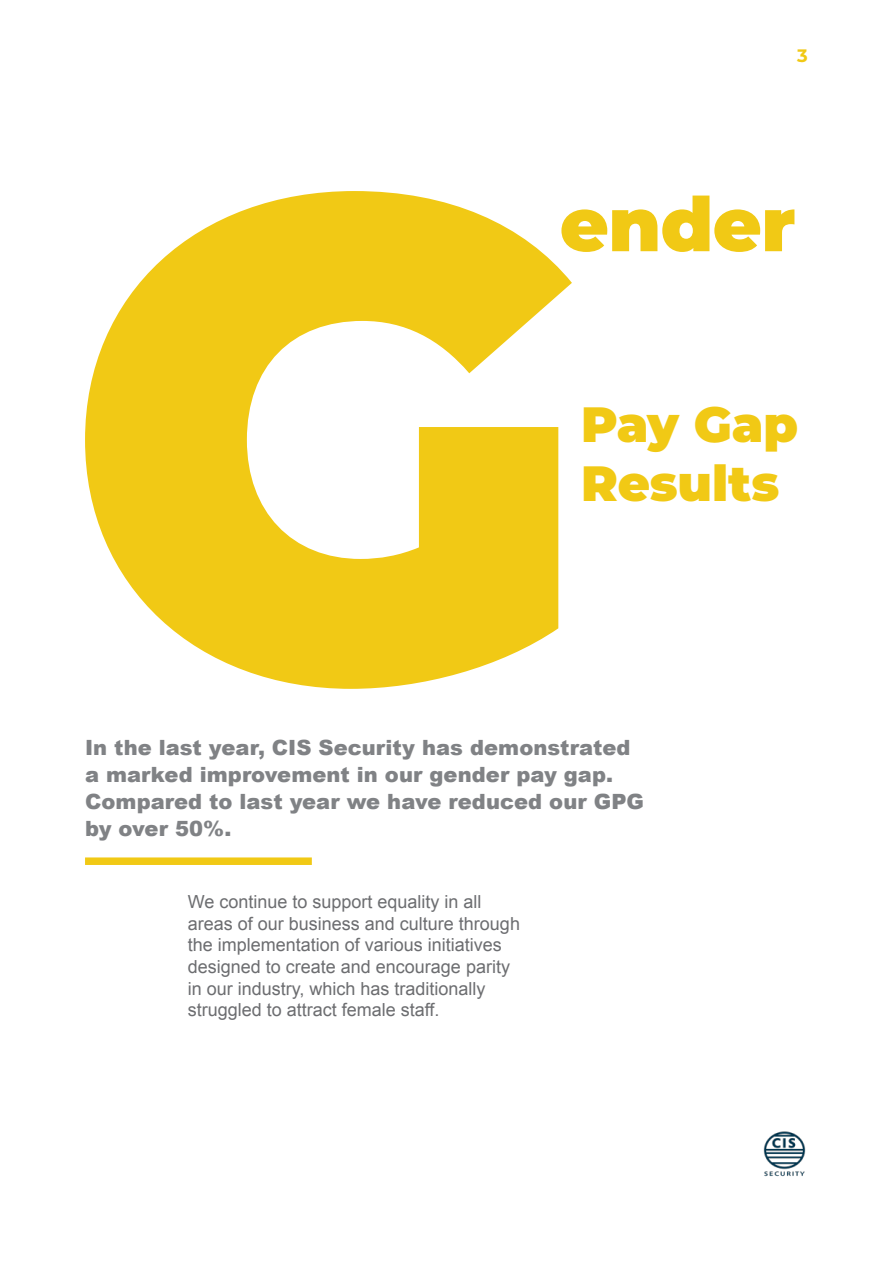
<style>
.page{position:relative;width:893px;height:1263px;background:#fff}
.page>*{position:absolute;margin:0;border:0;box-sizing:border-box;transform-origin:0 0}
.t1{font:900 75px "Montserrat";letter-spacing:-.005em;color:#f1c915}
.t2{font:900 49.5px/59.4px "Montserrat";letter-spacing:-.005em;color:#f1c915}
.t3{font:900 21px/27px "Arial";letter-spacing:.005em;color:#808285}
.t4{font:18px/21.6px "Arial";color:#6c6d70}
.t5{font:700 18px "Montserrat";color:#f1c915}
</style>
<div class="page">
<img style="left:763px;top:1131px;width:43px;height:46px">
<div style="left:85px;top:857px;width:227px;height:8px;background:#f1c915"></div>
<svg style="left:85px;top:191px;width:487px;height:498px;fill:#f1c915"></svg>
<p class="t5" style="left:797px;top:42px;width:12px">3</p>
<h1 class="t1" style="left:560px;top:168px;width:237px">ender</h1>
<h2 class="t2" style="left:581px;top:391px;width:218px">Pay Gap<br>Results</h2>
<p class="t3" style="left:85px;top:733px;width:560px">In the last year, CIS Security has demonstrated a marked improvement in our gender pay gap.<br>Compared to last year we have reduced our GPG by over 50%.</p>
<p class="t4" style="left:188px;top:891px;width:334px">We continue to support equality in all areas of our business and culture through the implementation of various initiatives designed to create and encourage parity in our industry, which has traditionally struggled to attract female staff.</p>
</div>
